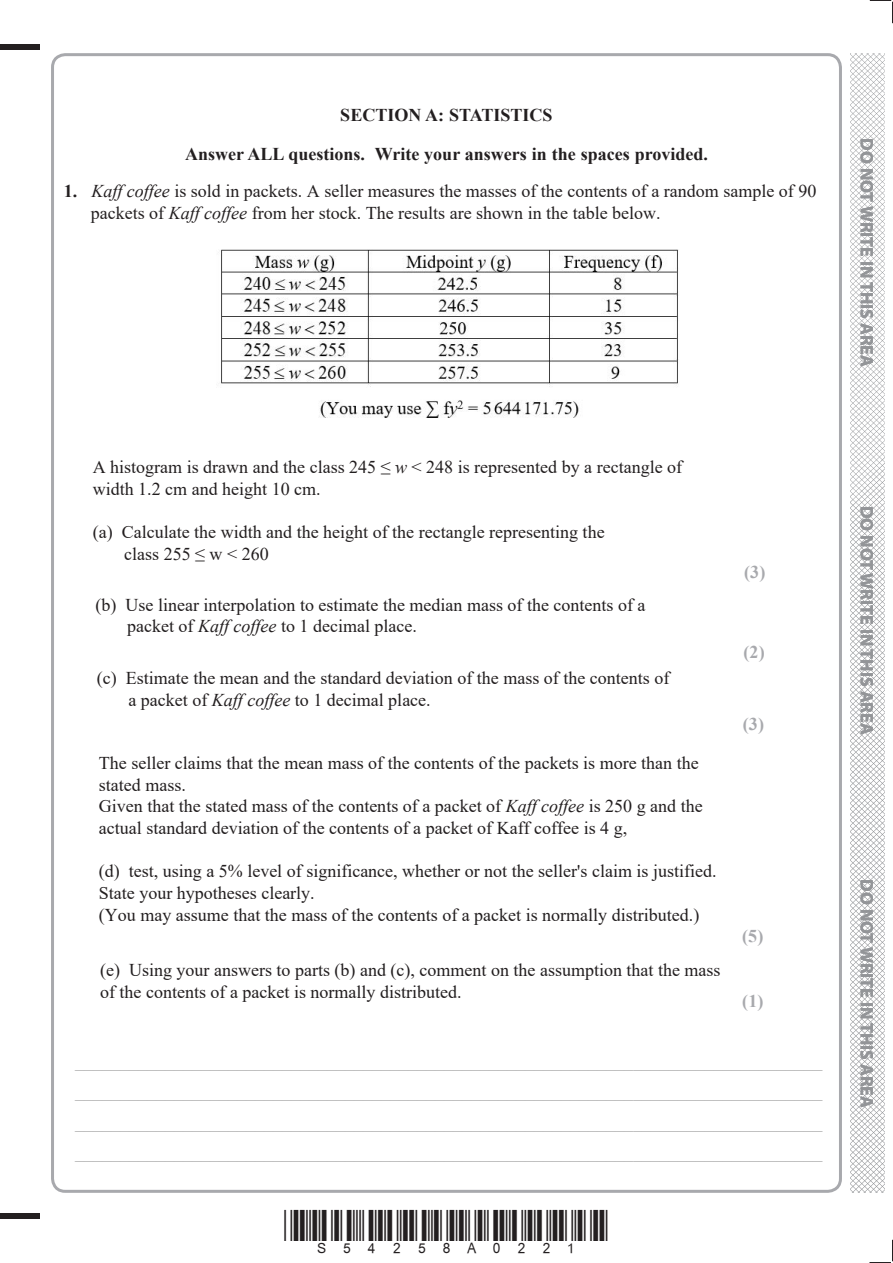
<style>
.page{position:relative;width:893px;height:1263px;background:#fff}
.page>*{position:absolute;margin:0;border:0;box-sizing:border-box;transform-origin:0 0}
.t1{font:18px/21.6px "Times New Roman";color:#221e1f}
.t2{font:18px/30px "Times New Roman";color:#aaa;text-align:justify}
.t3{font:18px/21.6px "Times New Roman";color:#231f20}
.t4{font:700 18px/39px "Times New Roman";color:#231f20;text-align:center}
.t5{font:700 18px "Myriad Pro";color:#939598}
.t6{font:700 18px "Times New Roman";color:#a8a9ad}
.s1{font-weight:700}
.s2{font-style:italic}
</style>
<div class="page">
<div style="left:0;top:44px;width:40px;height:5px;background:#231f20"></div>
<div style="left:0;top:1214px;width:40px;height:5px;background:#231f20"></div>
<img style="left:850px;top:53px;width:34px;height:1140px">
<svg style="left:870px;top:0;width:23px;height:23px"></svg>
<svg style="left:870px;top:1240px;width:23px;height:23px"></svg>
<img style="left:221px;top:249px;width:457px;height:169px">
<p class="t4" style="left:185px;top:95px;width:524px">SECTION A: STATISTICS<br>Answer ALL questions. Write your answers in the spaces provided.</p>
<p class="t3" style="left:91px;top:180px;width:727px;text-indent:-27px"><span class="s1">1.</span> <span class="s2">Kaff coffee</span> is sold in packets. A seller measures the masses of the contents of a random sample of 90 packets of <span class="s2">Kaff coffee</span> from her stock. The results are shown in the table below.</p>
<p class="t1" style="left:93px;top:456px;width:591px">A histogram is drawn and the class 245 ≤ <span class="s2">w</span> &lt; 248 is represented by a rectangle of width 1.2 cm and height 10 cm.</p>
<p class="t1" style="left:124px;top:521px;width:482px;text-indent:-32px">(a) Calculate the width and the height of the rectangle representing the class 255 ≤ w &lt; 260</p>
<p class="t1" style="left:127px;top:593px;width:520px;text-indent:-32px">(b) Use linear interpolation to estimate the median mass of the contents of a packet of <span class="s2">Kaff coffee</span> to 1 decimal place.</p>
<p class="t1" style="left:128px;top:667px;width:542px;text-indent:-32px">(c) Estimate the mean and the standard deviation of the mass of the contents of a packet of <span class="s2">Kaff coffee</span> to 1 decimal place.</p>
<p class="t1" style="left:99px;top:752px;width:605px">The seller claims that the mean mass of the contents of the packets is more than the stated mass.<br>Given that the stated mass of the contents of a packet of <span class="s2">Kaff coffee</span> is 250 g and the actual standard deviation of the contents of a packet of Kaff coffee is 4 g,</p>
<p class="t1" style="left:99px;top:860px;width:619px">(d) test, using a 5% level of significance, whether or not the seller's claim is justified.<br>State your hypotheses clearly.<br>(You may assume that the mass of the contents of a packet is normally distributed.)</p>
<p class="t1" style="left:100px;top:959px;width:622px">(e) Using your answers to parts (b) and (c), comment on the assumption that the mass of the contents of a packet is normally distributed.</p>
<p class="t6" style="left:744px;top:559px;width:23px">(3)</p>
<p class="t6" style="left:743px;top:639px;width:23px">(2)</p>
<p class="t6" style="left:743px;top:711px;width:23px">(3)</p>
<p class="t6" style="left:742px;top:923px;width:23px">(5)</p>
<p class="t6" style="left:742px;top:988px;width:23px">(1)</p>
<p class="t2" style="left:75px;top:1046px;width:749px">___________________________________________________________________________________ ___________________________________________________________________________________ ___________________________________________________________________________________ ___________________________________________________________________________________</p>
<p class="t5" style="left:878px;top:138px;width:230px;rotate:90deg">DO NOT WRITE IN THIS AREA</p>
<p class="t5" style="left:878px;top:506px;width:230px;rotate:90deg">DO NOT WRITE IN THIS AREA</p>
<p class="t5" style="left:878px;top:879px;width:230px;rotate:90deg">DO NOT WRITE IN THIS AREA</p>
</div>
